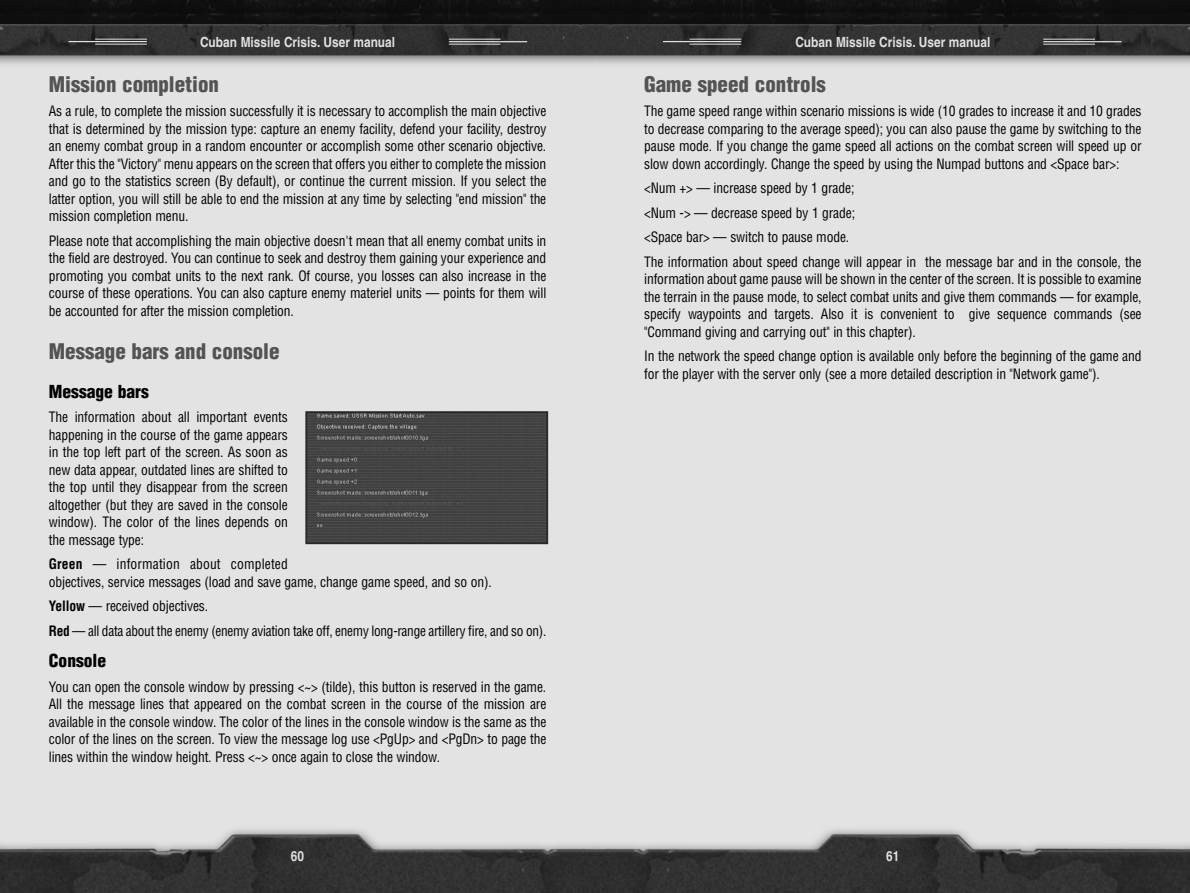
<style>
.page{position:relative;width:1190px;height:893px;background:#fff}
.page>*{position:absolute;margin:0;border:0;box-sizing:border-box;transform-origin:0 0}
.t1{font:900 condensed 21px "Helvetica CE";color:#535353}
.t2{font:900 condensed 17.5px "Helvetica CE";color:#000}
.t3{font:condensed 14px/17.5px "Helvetica CE";letter-spacing:-.01em;color:#000;text-align:justify}
.t4{font:700 14px "Helvetica CE";color:#e1e1e1;scale:.85 1}
.s1{font-weight:700}
</style>
<div class="page">
<img style="left:595px;top:0;width:595px;height:892px">
<hr style="left:663px;top:41px;width:78px;height:1px;background:#e1e1e1">
<hr style="left:690px;top:39px;width:51px;height:1px;background:#e1e1e1">
<hr style="left:690px;top:44px;width:51px;height:1px;background:#e1e1e1">
<hr style="left:1043px;top:41px;width:79px;height:1px;background:#e1e1e1">
<hr style="left:1043px;top:44px;width:52px;height:1px;background:#e1e1e1">
<hr style="left:1043px;top:39px;width:52px;height:1px;background:#e1e1e1">
<svg style="left:0;top:0;width:595px;height:892px;background:#ccc"></svg>
<hr style="left:69px;top:41px;width:78px;height:1px;background:#e1e1e1">
<hr style="left:95px;top:39px;width:52px;height:1px;background:#e1e1e1">
<hr style="left:95px;top:44px;width:52px;height:1px;background:#e1e1e1">
<hr style="left:449px;top:41px;width:78px;height:1px;background:#e1e1e1">
<hr style="left:449px;top:44px;width:52px;height:1px;background:#e1e1e1">
<hr style="left:449px;top:39px;width:52px;height:1px;background:#e1e1e1">
<img style="left:308px;top:414px;width:237px;height:127px">
<div style="left:305px;top:411px;width:243px;height:133px;border:2px solid #282828"></div>
<p class="t4" style="left:200px;top:37px;width:231px">Cuban Missile Crisis. User manual</p>
<p class="t4" style="left:795px;top:37px;width:231px">Cuban Missile Crisis. User manual</p>
<h1 class="t1" style="left:49px;top:77px;width:172px">Mission completion</h1>
<p class="t3" style="left:49px;top:104px;width:499px">As a rule, to complete the mission successfully it is necessary to accomplish the main objective that is determined by the mission type: capture an enemy facility, defend your facility, destroy an enemy combat group in a random encounter or accomplish some other scenario objective.<br>After this the "Victory" menu appears on the screen that offers you either to complete the mission and go to the statistics screen (By default), or continue the current mission. If you select the latter option, you will still be able to end the mission at any time by selecting "end mission" the mission completion menu.</p>
<p class="t3" style="left:49px;top:234px;width:499px">Please note that accomplishing the main objective doesn't mean that all enemy combat units in the field are destroyed. You can continue to seek and destroy them gaining your experience and promoting you combat units to the next rank. Of course, you losses can also increase in the course of these operations. You can also capture enemy materiel units — points for them will be accounted for after the mission completion.</p>
<h1 class="t1" style="left:49px;top:344px;width:232px">Message bars and console</h1>
<p class="t2" style="left:49px;top:385px;width:102px">Message bars</p>
<p class="t3" style="left:49px;top:410px;width:240px">The information about all important events happening in the course of the game appears in the top left part of the screen. As soon as new data appear, outdated lines are shifted to the top until they disappear from the screen altogether (but they are saved in the console window). The color of the lines depends on the message type:</p>
<p class="t3" style="left:49px;top:557px;width:444px"><span class="s1">Green</span> — information about completed<br>objectives, service messages (load and save game, change game speed, and so on).</p>
<p class="t3" style="left:49px;top:595px;width:499px;line-height:24.5px"><span class="s1">Yellow</span> — received objectives.<br><span class="s1">Red</span> — all data about the enemy (enemy aviation take off, enemy long-range artillery fire, and so on).</p>
<p class="t2" style="left:49px;top:654px;width:59px">Console</p>
<p class="t3" style="left:49px;top:679px;width:499px">You can open the console window by pressing &lt;~&gt; (tilde), this button is reserved in the game.<br>All the message lines that appeared on the combat screen in the course of the mission are available in the console window. The color of the lines in the console window is the same as the color of the lines on the screen. To view the message log use &lt;PgUp&gt; and &lt;PgDn&gt; to page the lines within the window height. Press &lt;~&gt; once again to close the window.</p>
<h1 class="t1" style="left:644px;top:77px;width:183px">Game speed controls</h1>
<p class="t3" style="left:644px;top:104px;width:499px">The game speed range within scenario missions is wide (10 grades to increase it and 10 grades to decrease comparing to the average speed); you can also pause the game by switching to the pause mode. If you change the game speed all actions on the combat screen will speed up or slow down accordingly. Change the speed by using the Numpad buttons and &lt;Space bar&gt;:</p>
<p class="t3" style="left:644px;top:178px;width:499px;line-height:24.5px;text-align:left">&lt;Num +&gt; — increase speed by 1 grade;<br>&lt;Num -&gt; — decrease speed by 1 grade;<br>&lt;Space bar&gt; — switch to pause mode.<br>The information about speed change will appear in the message bar and in the console, the</p>
<p class="t3" style="left:644px;top:272px;width:499px">information about game pause will be shown in the center of the screen. It is possible to examine the terrain in the pause mode, to select combat units and give them commands — for example, specify waypoints and targets. Also it is convenient to give sequence commands (see "Command giving and carrying out" in this chapter).</p>
<p class="t3" style="left:644px;top:349px;width:499px">In the network the speed change option is available only before the beginning of the game and for the player with the server only (see a more detailed description in "Network game").</p>
<p class="t4" style="left:291px;top:850px;width:17px">60</p>
<p class="t4" style="left:886px;top:850px;width:17px">61</p>
</div>
